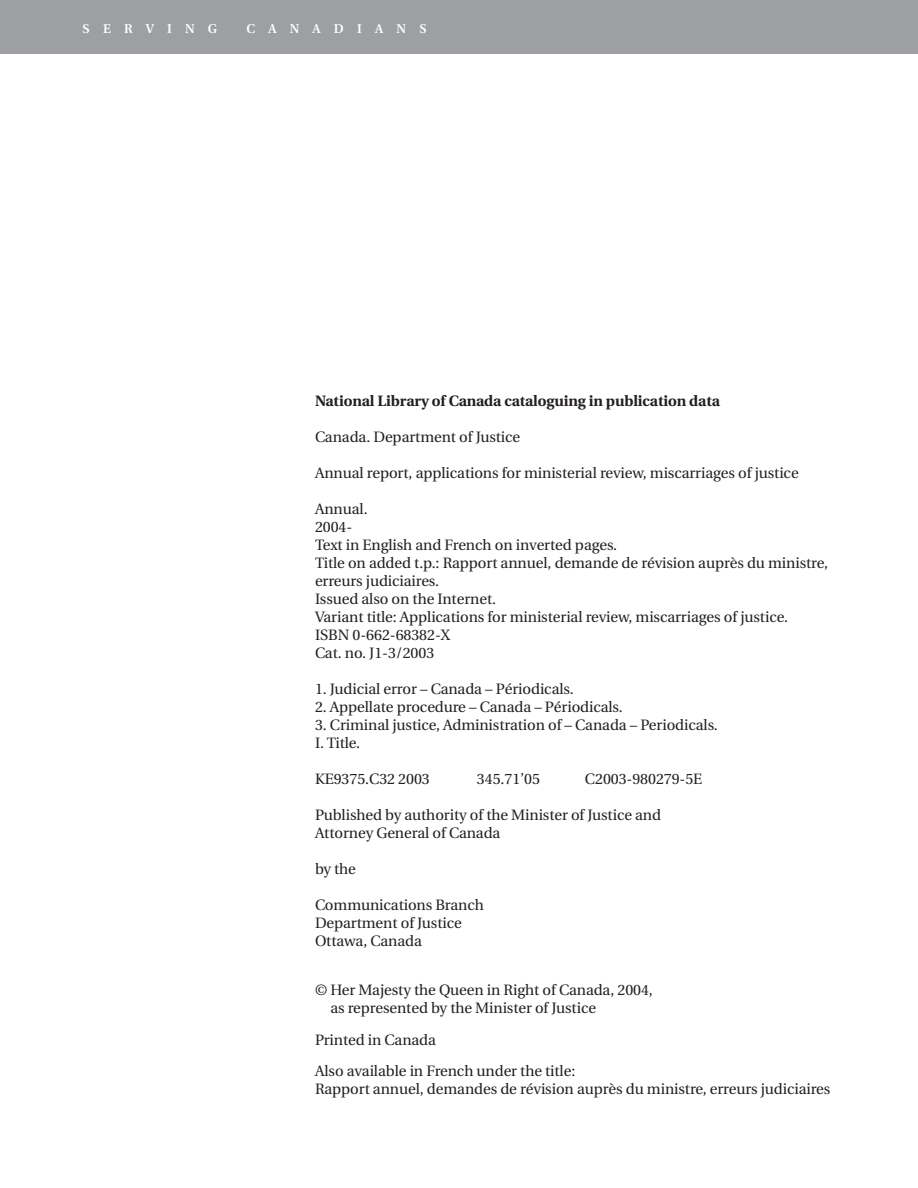
<style>
.page{position:relative;width:918px;height:1188px;background:#fff}
.page>*{position:absolute;margin:0;border:0;box-sizing:border-box;transform-origin:0 0}
.t1{font:15px/18px "Utopia";letter-spacing:-.005em;color:#231f20}
.t2{font:700 15px "Utopia";letter-spacing:-.005em;color:#231f20}
.t3{font:600 12.75px "Utopia";letter-spacing:1.04em;color:#fff}
</style>
<div class="page">
<div style="left:0;top:0;width:918px;height:54px;background:#9d9fa2"></div>
<p class="t3" style="left:82px;top:24px;width:136px">SERVING</p>
<p class="t3" style="left:246px;top:24px;width:182px">CANADIANS</p>
<p class="t2" style="left:315px;top:395px;width:406px">National Library of Canada cataloguing in publication data</p>
<p class="t1" style="left:315px;top:429px;width:207px">Canada. Department of Justice</p>
<p class="t1" style="left:315px;top:465px;width:485px">Annual report, applications for ministerial review, miscarriages of justice</p>
<p class="t1" style="left:315px;top:501px;width:515px">Annual.<br>2004-<br>Text in English and French on inverted pages.<br>Title on added t.p.: Rapport annuel, demande de révision auprès du ministre, erreurs judiciaires.<br>Issued also on the Internet.<br>Variant title: Applications for ministerial review, miscarriages of justice.<br>ISBN 0-662-68382-X<br>Cat. no. J1-3/2003</p>
<p class="t1" style="left:315px;top:681px;width:260px">1. Judicial error – Canada – Périodicals.</p>
<p class="t1" style="left:315px;top:699px;width:309px">2. Appellate procedure – Canada – Périodicals.</p>
<p class="t1" style="left:315px;top:717px;width:404px">3. Criminal justice, Administration of – Canada – Periodicals.<br>I. Title.</p>
<p class="t1" style="left:315px;top:771px;width:116px">KE9375.C32 2003</p>
<p class="t1" style="left:477px;top:771px;width:65px">345.71’05</p>
<p class="t1" style="left:585px;top:771px;width:119px">C2003-980279-5E</p>
<p class="t1" style="left:315px;top:807px;width:348px">Published by authority of the Minister of Justice and<br>Attorney General of Canada</p>
<p class="t1" style="left:315px;top:861px;width:43px">by the</p>
<p class="t1" style="left:315px;top:897px;width:170px">Communications Branch<br>Department of Justice<br>Ottawa, Canada</p>
<p class="t1" style="left:330px;top:983px;width:324px;text-indent:-15px">© Her Majesty the Queen in Right of Canada, 2004, as represented by the Minister of Justice</p>
<p class="t1" style="left:315px;top:1025px;width:262px;line-height:31.5px">Printed in Canada<br>Also available in French under the title:</p>
<p class="t1" style="left:315px;top:1082px;width:517px">Rapport annuel, demandes de révision auprès du ministre, erreurs judiciaires</p>
</div>
